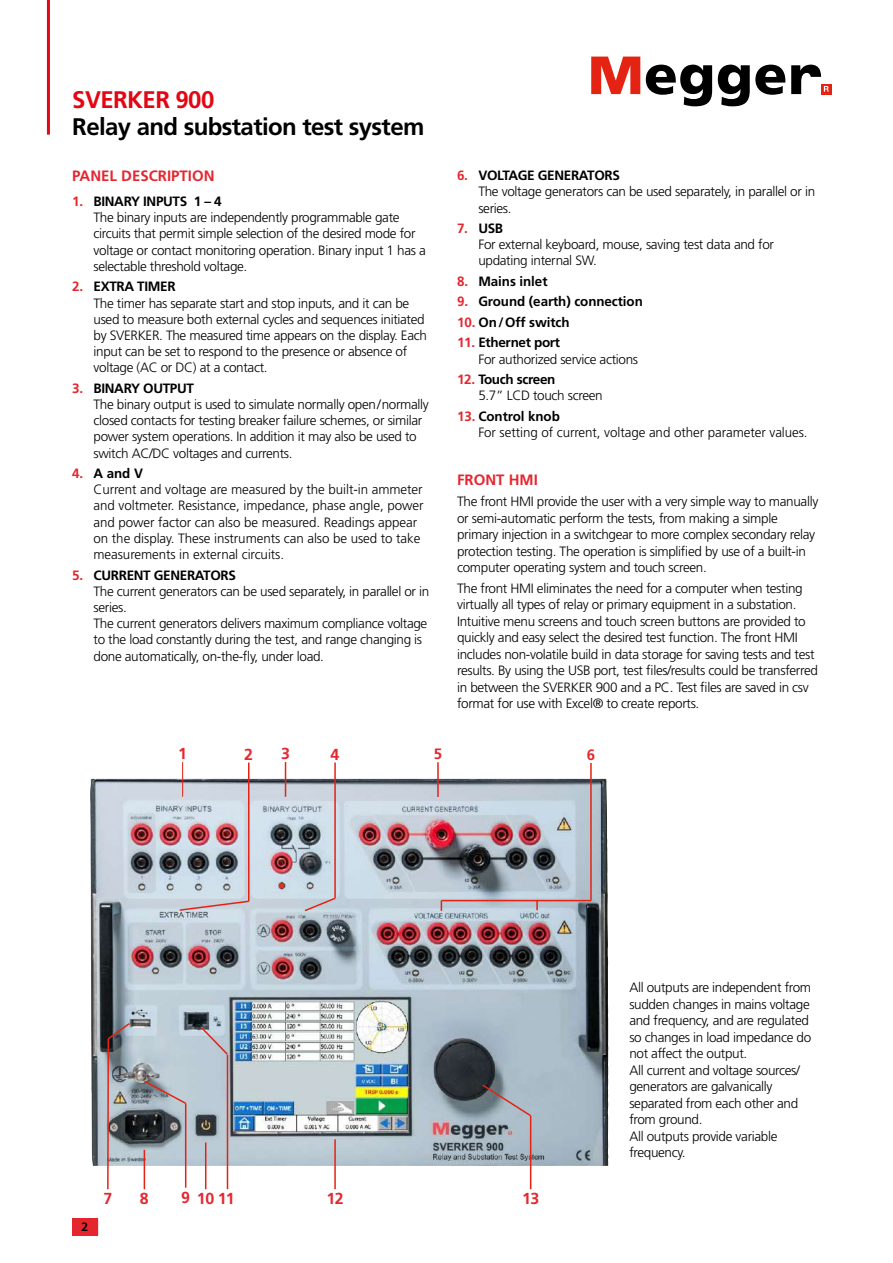
<style>
.page{position:relative;width:893px;height:1263px;background:#fff}
.page>*{position:absolute;margin:0;border:0;box-sizing:border-box;transform-origin:0 0}
.t1{font:700 24px "Frutiger LT Std";letter-spacing:-.025em;color:#000}
.t2{font:700 24px "Frutiger LT Std";letter-spacing:-.025em;color:#e30613}
.t3{font:700 15.9px "Frutiger LT Std";letter-spacing:-.035em;color:#e6262f}
.t4{font:700 15px "Frutiger LT Std";color:#e6262f}
.t5{font:300 13.5px/16.2px "Frutiger LT Std";letter-spacing:-.025em;color:#000}
.t6{font:300 13.5px/16.2px "Frutiger LT Std";letter-spacing:-.005em;color:#000}
.t7{font:700 13.5px "Frutiger LT Std";letter-spacing:-.005em;color:#000}
.t8{font:700 12px "Frutiger LT Std";color:#000}
.s1{font-weight:700;color:#e6262f}
.s2{font-weight:700}
.s3{color:#e6262f}
</style>
<div class="page">
<hr style="left:47px;top:0;width:3px;height:135px;background:#e30613">
<div style="left:821px;top:84px;width:10px;height:10px;background:#e42313"></div>
<svg style="left:591px;top:57px;width:49px;height:37px"></svg>
<svg style="left:646px;top:65px;width:66px;height:41px"></svg>
<svg style="left:718px;top:65px;width:67px;height:41px"></svg>
<svg style="left:791px;top:65px;width:38px;height:29px"></svg>
<div style="left:72px;top:1218px;width:26px;height:17px;background:#e6262f"></div>
<img style="left:90px;top:779px;width:518px;height:387px">
<hr style="left:334px;top:1139px;width:2px;height:50px;background:#e42313">
<hr style="left:205px;top:1142px;width:1px;height:47px;background:#e42313">
<hr style="left:144px;top:1150px;width:1px;height:39px;background:#e42313">
<hr style="left:285px;top:762px;width:1px;height:35px;background:#e42313">
<hr style="left:182px;top:762px;width:1px;height:35px;background:#e42313">
<hr style="left:437px;top:762px;width:2px;height:35px;background:#e42313">
<hr style="left:248px;top:762px;width:1px;height:139px;background:#e42313">
<svg style="left:178px;top:900px;width:72px;height:12px"></svg>
<hr style="left:334px;top:762px;width:2px;height:136px;background:#e42313">
<svg style="left:303px;top:896px;width:34px;height:17px"></svg>
<hr style="left:590px;top:763px;width:2px;height:137px;background:#e42313">
<hr style="left:441px;top:900px;width:150px;height:1px;background:#e42313">
<svg style="left:536px;top:901px;width:2px;height:9px"></svg>
<hr style="left:107px;top:1039px;width:2px;height:150px;background:#e42313">
<svg style="left:106px;top:1021px;width:25px;height:20px"></svg>
<hr style="left:185px;top:1103px;width:1px;height:85px;background:#e42313">
<svg style="left:142px;top:1079px;width:46px;height:26px"></svg>
<hr style="left:227px;top:1055px;width:1px;height:134px;background:#e42313">
<svg style="left:200px;top:1026px;width:29px;height:30px"></svg>
<hr style="left:530px;top:1116px;width:1px;height:73px;background:#e42313">
<svg style="left:481px;top:1083px;width:52px;height:35px;background:#959ca5"></svg>
<h1 class="t2" style="left:72px;top:85px;width:144px">SVERKER 900</h1>
<h1 class="t1" style="left:72px;top:112px;width:354px">Relay and substation test system</h1>
<p class="t4" style="left:72px;top:167px;width:144px">PANEL DESCRIPTION</p>
<p class="t5" style="left:94px;top:193px;width:334px;text-indent:-21px"><span class="s1">1.</span> <span class="s2">BINARY INPUTS 1 – 4<br></span>The binary inputs are independently programmable gate circuits that permit simple selection of the desired mode for voltage or contact monitoring operation. Binary input 1 has a selectable threshold voltage.</p>
<p class="t5" style="left:94px;top:279px;width:335px;text-indent:-21px"><span class="s1">2.</span> <span class="s2">EXTRA TIMER<br></span>The timer has separate start and stop inputs, and it can be used to measure both external cycles and sequences initiated by SVERKER. The measured time appears on the display. Each input can be set to respond to the presence or absence of voltage (AC or DC) at a contact.</p>
<p class="t5" style="left:94px;top:380px;width:337px;text-indent:-21px"><span class="s1">3.</span> <span class="s2">BINARY OUTPUT<br></span>The binary output is used to simulate normally open/normally closed contacts for testing breaker failure schemes, or similar power system operations. In addition it may also be used to switch AC/DC voltages and currents.</p>
<p class="t6" style="left:94px;top:465px;width:332px;text-indent:-21px"><span class="s1">4.</span> <span class="s2">A and V<br></span>Current and voltage are measured by the built-in ammeter and voltmeter. Resistance, impedance, phase angle, power and power factor can also be measured. Readings appear on the display. These instruments can also be used to take measurements in external circuits.</p>
<p class="t5" style="left:94px;top:567px;width:337px;text-indent:-21px"><span class="s1">5.</span> <span class="s2">CURRENT GENERATORS<br></span>The current generators can be used separately, in parallel or in series.<br>The current generators delivers maximum compliance voltage to the load constantly during the test, and range changing is done automatically, on-the-fly, under load.</p>
<p class="t5" style="left:478px;top:168px;width:338px;text-indent:-21px"><span class="s1">6.</span> <span class="s2">VOLTAGE GENERATORS<br></span>The voltage generators can be used separately, in parallel or in series.</p>
<p class="t5" style="left:478px;top:220px;width:297px;text-indent:-21px"><span class="s1">7.</span> <span class="s2">USB<br></span>For external keyboard, mouse, saving test data and for updating internal SW.</p>
<p class="t7" style="left:457px;top:273px;width:92px"><span class="s3">8.</span> Mains inlet</p>
<p class="t7" style="left:457px;top:294px;width:187px"><span class="s3">9.</span> Ground (earth) connection</p>
<p class="t7" style="left:457px;top:314px;width:114px"><span class="s3">10.</span> On/Off switch</p>
<p class="t5" style="left:478px;top:335px;width:161px;text-indent:-21px"><span class="s1">11.</span> <span class="s2">Ethernet port<br></span>For authorized service actions</p>
<p class="t5" style="left:478px;top:371px;width:126px;text-indent:-21px"><span class="s1">12.</span> <span class="s2">Touch screen<br></span>5.7” LCD touch screen</p>
<p class="t6" style="left:478px;top:408px;width:331px;text-indent:-21px"><span class="s1">13.</span> <span class="s2">Control knob<br></span>For setting of current, voltage and other parameter values.</p>
<p class="t4" style="left:457px;top:471px;width:82px">FRONT HMI</p>
<p class="t5" style="left:457px;top:493px;width:363px">The front HMI provide the user with a very simple way to manually or semi-automatic perform the tests, from making a simple primary injection in a switchgear to more complex secondary relay protection testing. The operation is simplified by use of a built-in computer operating system and touch screen.</p>
<p class="t5" style="left:457px;top:580px;width:362px">The front HMI eliminates the need for a computer when testing virtually all types of relay or primary equipment in a substation.<br>Intuitive menu screens and touch screen buttons are provided to quickly and easy select the desired test function. The front HMI includes non-volatile build in data storage for saving tests and test results. By using the USB port, test files/results could be transferred in between the SVERKER 900 and a PC. Test files are saved in csv format for use with Excel® to create reports.</p>
<p class="t3" style="left:178px;top:745px;width:10px">1</p>
<p class="t3" style="left:244px;top:745px;width:10px">2</p>
<p class="t3" style="left:281px;top:745px;width:10px">3</p>
<p class="t3" style="left:331px;top:745px;width:10px">4</p>
<p class="t4" style="left:434px;top:745px;width:10px">5</p>
<p class="t4" style="left:587px;top:746px;width:10px">6</p>
<p class="t8" style="left:81px;top:1220px;width:8px">2</p>
<p class="t3" style="left:140px;top:1189px;width:10px">8</p>
<p class="t3" style="left:181px;top:1189px;width:55px">9 10 11</p>
<p class="t3" style="left:326px;top:1189px;width:19px">12</p>
<p class="t3" style="left:103px;top:1189px;width:10px">7</p>
<p class="t3" style="left:522px;top:1189px;width:19px">13</p>
<p class="t5" style="left:629px;top:980px;width:183px">All outputs are independent from sudden changes in mains voltage and frequency, and are regulated so changes in load impedance do not affect the output.<br>All current and voltage sources/ generators are galvanically separated from each other and from ground.<br>All outputs provide variable frequency.</p>
</div>
